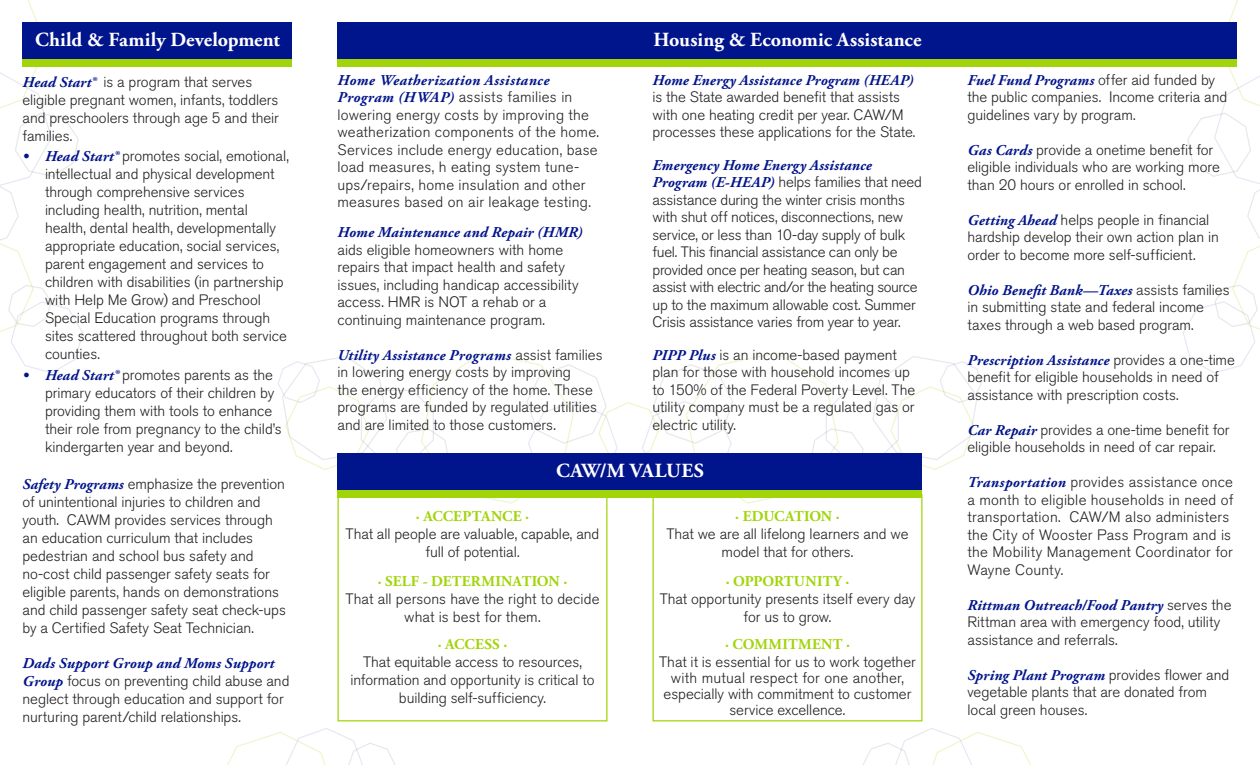
<style>
.page{position:relative;width:1260px;height:765px;background:#fff}
.page>*{position:absolute;margin:0;border:0;box-sizing:border-box;transform-origin:0 0}
.t1{font:700 20px "Adobe Garamond Pro";letter-spacing:.005em;color:#fff}
.t2{font:300 15px/17.5px "Akzidenz Grotesk BQ";letter-spacing:-.005em;color:#231f20}
.t3{font:300 15px/17.5px "Akzidenz Grotesk BQ";letter-spacing:.015em;color:#231f20}
.t4{font:700 15px "Adobe Garamond Pro";letter-spacing:.01em;color:#a2d40a}
.t5{font:italic 700 15px "Adobe Garamond Pro";letter-spacing:.03em;color:#00148b}
.t6{font:700 15px "Adobe Garamond Pro";letter-spacing:-.015em;color:#a2d40a}
.s1{font-family:"Adobe Garamond Pro";font-weight:700;font-style:italic;color:#00148b}
</style>
<div class="page">
<svg style="left:1183px;top:0;width:77px;height:373px"></svg>
<svg style="left:0;top:0;width:83px;height:373px"></svg>
<svg style="left:278px;top:352px;width:704px;height:152px"></svg>
<svg style="left:863px;top:728px;width:168px;height:37px"></svg>
<svg style="left:227px;top:728px;width:169px;height:37px"></svg>
<div style="left:22px;top:30px;width:270px;height:37px;background:#a2d40a"></div>
<div style="left:22px;top:22px;width:270px;height:37px;background:#00148b"></div>
<div style="left:338px;top:494px;width:270px;height:227px;border:1px solid #a2d40a"></div>
<div style="left:652px;top:494px;width:270px;height:227px;border:1px solid #a2d40a"></div>
<div style="left:338px;top:462px;width:584px;height:36px;background:#a2d40a"></div>
<div style="left:338px;top:454px;width:584px;height:36px;background:#00148b"></div>
<div style="left:338px;top:30px;width:900px;height:37px;background:#a2d40a"></div>
<div style="left:338px;top:22px;width:900px;height:37px;background:#00148b"></div>
<p class="t1" style="left:35px;top:28px;width:246px">Child &amp; Family Development</p>
<p class="t2" style="left:22px;top:73px;width:258px;line-height:18px"><span class="s1">Head Start®</span> is a program that serves eligible pregnant women, infants, toddlers and preschoolers through age 5 and their families.</p>
<p class="t2" style="left:45px;top:147px;width:245px;line-height:18px;text-indent:-22px"><span class="s1">• Head Start®</span> promotes social, emotional, intellectual and physical development through comprehensive services including health, nutrition, mental health, dental health, developmentally appropriate education, social services, parent engagement and services to children with disabilities (in partnership with Help Me Grow) and Preschool Special Education programs through sites scattered throughout both service counties.</p>
<p class="t2" style="left:45px;top:366px;width:238px;line-height:18px;text-indent:-22px"><span class="s1">• Head Start®</span> promotes parents as the primary educators of their children by providing them with tools to enhance their role from pregnancy to the child’s kindergarten year and beyond.</p>
<p class="t2" style="left:22px;top:476px;width:265px;line-height:18px"><span class="s1">Safety Programs</span> emphasize the prevention of unintentional injuries to children and youth. CAWM provides services through an education curriculum that includes pedestrian and school bus safety and no-cost child passenger safety seats for eligible parents, hands on demonstrations and child passenger safety seat check-ups by a Certified Safety Seat Technician.</p>
<p class="t2" style="left:22px;top:654px;width:269px;line-height:18px"><span class="s1">Dads Support Group and Moms Support Group</span> focus on preventing child abuse and neglect through education and support for nurturing parent/child relationships.</p>
<p class="t5" style="left:338px;top:71px;width:213px">Home Weatherization Assistance</p>
<p class="t3" style="left:338px;top:89px;width:263px"><span class="s1">Program (HWAP)</span> assists families in lowering energy costs by improving the weatherization components of the home.<br>Services include energy education, base load measures, h eating system tune&shy;ups/repairs, home insulation and other measures based on air leakage testing.</p>
<p class="t2" style="left:338px;top:223px;width:247px"><span class="s1">Home Maintenance and Repair (HMR) </span>aids eligible homeowners with home repairs that impact health and safety issues, including handicap accessibility access. HMR is NOT a rehab or a continuing maintenance program.</p>
<p class="t2" style="left:338px;top:346px;width:267px"><span class="s1">Utility Assistance Programs</span> assist families in lowering energy costs by improving<br>the energy efficiency of the home. These programs are funded by regulated utilities and are limited to those customers.</p>
<p class="t1" style="left:653px;top:28px;width:270px">Housing &amp; Economic Assistance</p>
<p class="t2" style="left:652px;top:71px;width:264px"><span class="s1">Home Energy Assistance Program (HEAP) </span>is the State awarded benefit that assists with one heating credit per year. CAW/M processes these applications for the State.</p>
<p class="t2" style="left:652px;top:156px;width:271px"><span class="s1">Emergency Home Energy Assistance Program (E-HEAP)</span> helps families that need assistance during the winter crisis months with shut off notices, disconnections, new service, or less than 10-day supply of bulk fuel. This financial assistance can only be provided once per heating season, but can assist with electric and/or the heating source up to the maximum allowable cost. Summer Crisis assistance varies from year to year.</p>
<p class="t2" style="left:652px;top:346px;width:264px"><span class="s1">PIPP Plus</span> is an income-based payment plan for those with household incomes up to 150% of the Federal Poverty Level. The utility company must be a regulated gas or electric utility.</p>
<p class="t1" style="left:556px;top:459px;width:149px">CAW/M VALUES</p>
<p class="t4" style="left:416px;top:507px;width:115px">· ACCEPTANCE ·</p>
<p class="t2" style="left:346px;top:525px;width:255px;line-height:18px;text-align:center">That all people are valuable, capable, and full of potential.</p>
<p class="t4" style="left:378px;top:572px;width:191px">· SELF - DETERMINATION ·</p>
<p class="t2" style="left:345px;top:590px;width:256px;line-height:18px;text-align:center">That all persons have the right to decide what is best for them.</p>
<p class="t4" style="left:438px;top:635px;width:71px">· ACCESS ·</p>
<p class="t2" style="left:350px;top:653px;width:246px;line-height:18px;text-align:center">That equitable access to resources, information and opportunity is critical to building self-sufficiency.</p>
<p class="t6" style="left:735px;top:507px;width:106px">· EDUCATION ·</p>
<p class="t2" style="left:666px;top:525px;width:244px;line-height:18px;text-align:center">That we are all lifelong learners and we model that for others.</p>
<p class="t4" style="left:726px;top:572px;width:125px">· OPPORTUNITY ·</p>
<p class="t2" style="left:660px;top:590px;width:257px;line-height:18px;text-align:center">That opportunity presents itself every day for us to grow.</p>
<p class="t4" style="left:725px;top:635px;width:126px">· COMMITMENT ·</p>
<p class="t2" style="left:659px;top:654px;width:258px;line-height:16.2px;text-align:center">That it is essential for us to work together with mutual respect for one another, especially with commitment to customer service excellence.</p>
<p class="t2" style="left:968px;top:71px;width:261px"><span class="s1">Fuel Fund Programs</span> offer aid funded by the public companies. Income criteria and guidelines vary by program.</p>
<p class="t2" style="left:968px;top:141px;width:254px"><span class="s1">Gas Cards</span> provide a onetime benefit for eligible individuals who are working more than 20 hours or enrolled in school.</p>
<p class="t2" style="left:968px;top:211px;width:253px"><span class="s1">Getting Ahead</span> helps people in financial hardship develop their own action plan in order to become more self-sufficient.</p>
<p class="t2" style="left:968px;top:281px;width:264px"><span class="s1">Ohio Benefit Bank—Taxes</span> assists families in submitting state and federal income taxes through a web based program.</p>
<p class="t2" style="left:968px;top:351px;width:269px"><span class="s1">Prescription Assistance</span> provides a one-time benefit for eligible households in need of assistance with prescription costs.</p>
<p class="t2" style="left:968px;top:421px;width:264px"><span class="s1">Car Repair</span> provides a one-time benefit for eligible households in need of car repair.</p>
<p class="t3" style="left:968px;top:474px;width:267px"><span class="s1">Transportation</span> provides assistance once a month to eligible households in need of transportation. CAW/M also administers the City of Wooster Pass Program and is the Mobility Management Coordinator for Wayne County.</p>
<p class="t2" style="left:968px;top:596px;width:266px"><span class="s1">Rittman Outreach/Food Pantry</span> serves the<br>Rittman area with emergency food, utility assistance and referrals.</p>
<p class="t2" style="left:968px;top:666px;width:263px"><span class="s1">Spring Plant Program</span> provides flower and vegetable plants that are donated from local green houses.</p>
</div>
